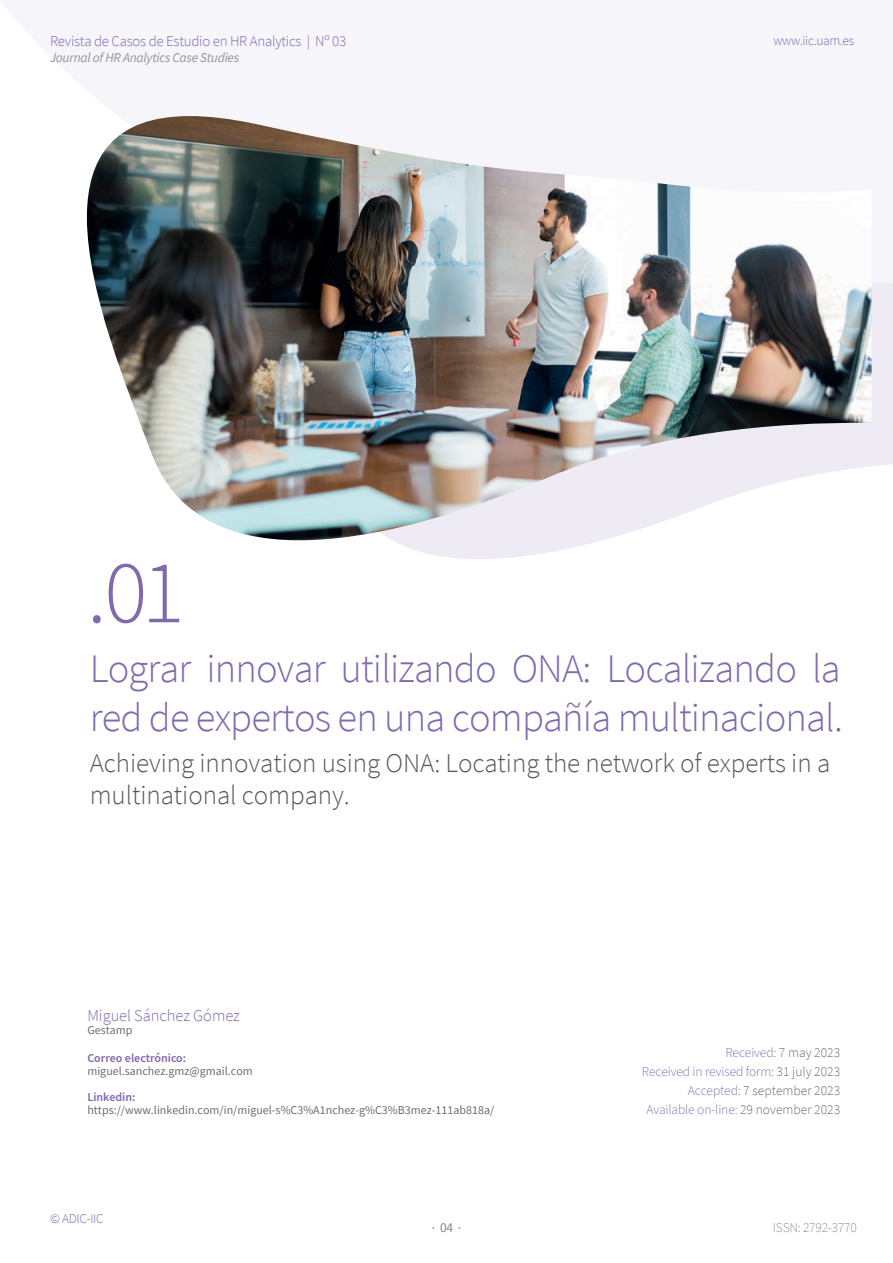
<style>
.page{position:relative;width:893px;height:1263px;background:#fff}
.page>*{position:absolute;margin:0;border:0;box-sizing:border-box;transform-origin:0 0}
.t1{font:300 90px "Source Sans Pro";color:#8169ae}
.t2{font:300 40.5px/48.6px "Source Sans Pro";letter-spacing:-.02em;color:#8169ae}
.t3{font:300 27px/32.4px "Source Sans Pro";letter-spacing:-.005em;color:#57585a}
.t4{font:300 16.5px "Source Sans Pro";letter-spacing:-.005em;color:#8169ae}
.t5{font:300 14.85px "Source Sans Pro";letter-spacing:-.02em;color:#8169ae}
.t6{font:300 13.5px/19.2px "Source Sans Pro";letter-spacing:-.01em;color:#8169ae;text-align:right}
.t7{font:300 13.5px "Source Sans Pro";letter-spacing:-.02em;color:#949696}
.t8{font:13.5px "Source Sans Pro";color:#828687}
.t9{font:italic 13.35px "Source Sans Pro";letter-spacing:-.02em;color:#949696}
.t10{font:300 13.35px "Source Sans Pro";letter-spacing:-.025em;color:#8169ae}
.t11{font:12px "Source Sans Pro";color:#6c6d70}
.t12{font:600 12px "Source Sans Pro";color:#8169ae}
.s1{color:#6c6d70}
</style>
<div class="page">
<div style="left:872px;top:282px;width:21px;height:184px;background:#eeebf5"></div>
<img style="left:87px;top:116px;width:785px;height:443px">
<p class="t5" style="left:50px;top:32px;width:298px">Revista de Casos de Estudio en HR Analytics | Nº 03</p>
<p class="t9" style="left:50px;top:49px;width:191px">Journal of HR Analytics Case Studies</p>
<p class="t10" style="left:773px;top:32px;width:82px">www.iic.uam.es</p>
<h1 class="t1" style="left:87px;top:537px;width:99px">.01</h1>
<h2 class="t2" style="left:90px;top:644px;width:755px">Lograr innovar utilizando ONA: Localizando la red de expertos en una compañía multinacional.</h2>
<h3 class="t3" style="left:90px;top:747px;width:742px">Achieving innovation using ONA: Locating the network of experts in a multinational company.</h3>
<h3 class="t4" style="left:87px;top:1005px;width:154px">Miguel Sánchez Gómez</h3>
<p class="t12" style="left:87px;top:1050px;width:100px">Correo electrónico:</p>
<p class="t11" style="left:87px;top:1064px;width:167px">miguel.sanchez.gmz@gmail.com</p>
<p class="t11" style="left:87px;top:1023px;width:47px">Gestamp</p>
<p class="t12" style="left:87px;top:1089px;width:50px">Linkedin:</p>
<p class="t11" style="left:87px;top:1102px;width:408px">https://www.linkedin.com/in/miguel-s%C3%A1nchez-g%C3%B3mez-111ab818a/</p>
<p class="t10" style="left:50px;top:1211px;width:55px">© ADIC-IIC</p>
<p class="t8" style="left:432px;top:1218px;width:31px">· 04 ·</p>
<p class="t6" style="left:642px;top:1043px;width:200px">Received: <span class="s1">7 may 2023<br></span>Received in revised form: <span class="s1">31 july 2023<br></span>Accepted: <span class="s1">7 september 2023<br></span>Available on-line: <span class="s1">29 november 2023</span></p>
<p class="t7" style="left:773px;top:1219px;width:85px">ISSN: 2792-3770</p>
</div>
